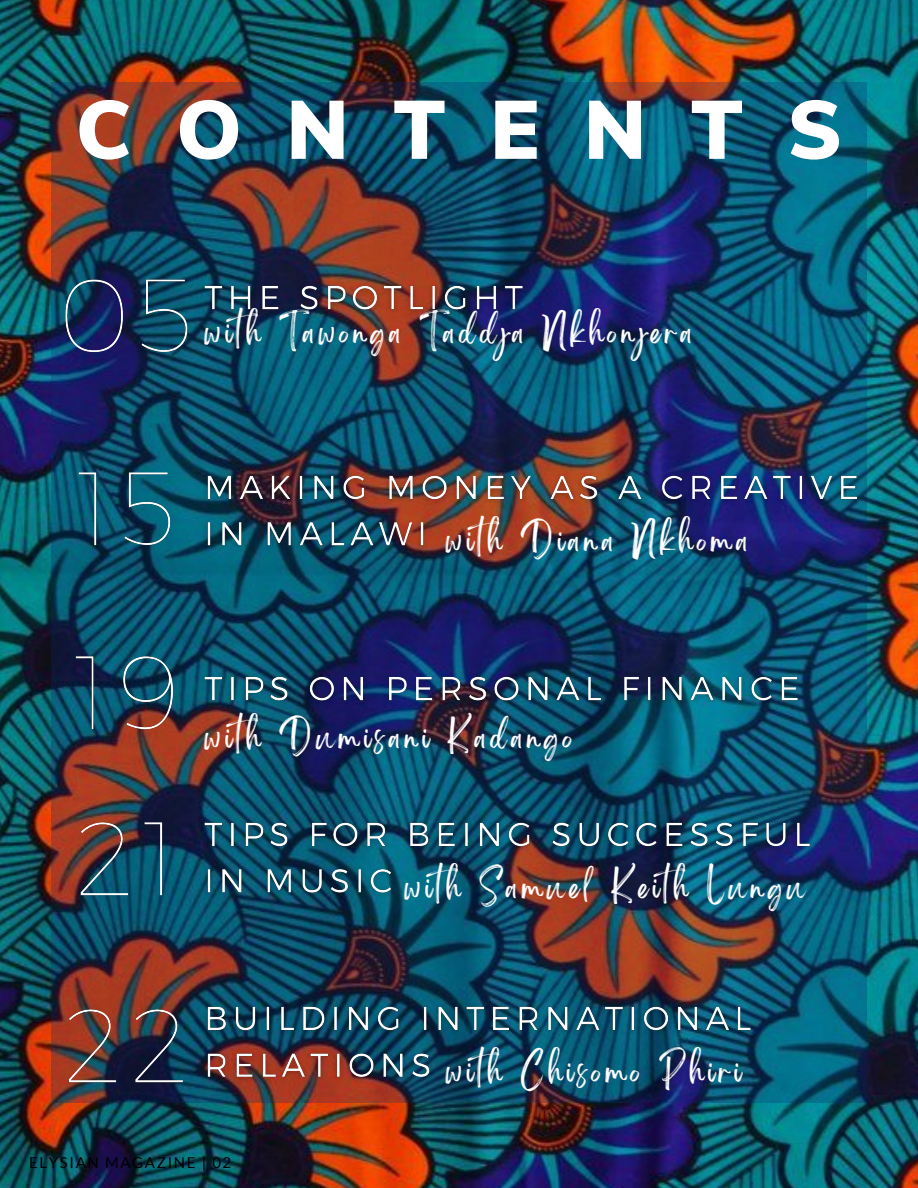
<style>
.page{position:relative;width:918px;height:1188px;background:#fff}
.page>*{position:absolute;margin:0;border:0;box-sizing:border-box;transform-origin:0 0}
.t1{font:900 82.5px "Nunito Sans";letter-spacing:.54em;color:#fff}
.t2{font:27px "Brightwall";letter-spacing:.15em;color:#fff}
.t3{font:15px "Lato";letter-spacing:.11em;color:#000}
</style>
<div class="page">
<img style="left:0;top:0;width:918px;height:1188px">
<img style="left:51px;top:83px;width:816px;height:1020px">
<img style="left:15px;top:208px;width:229px;height:212px">
<img style="left:209px;top:458px;width:665px;height:106px">
<img style="left:195px;top:268px;width:342px;height:60px">
<img style="left:51px;top:419px;width:158px;height:176px">
<img style="left:49px;top:603px;width:162px;height:175px">
<img style="left:50px;top:769px;width:160px;height:176px">
<img style="left:38px;top:957px;width:184px;height:175px">
<img style="left:195px;top:658px;width:618px;height:60px">
<img style="left:195px;top:805px;width:629px;height:106px">
<img style="left:195px;top:989px;width:571px;height:106px">
<p class="t1" style="left:76px;top:75px;width:768px">CONTENTS</p>
<p class="t2" style="left:204px;top:323px;width:489px">with Tawonga Taddja Nkhonjera</p>
<p class="t2" style="left:446px;top:531px;width:304px">with Diana Nkhoma</p>
<p class="t2" style="left:204px;top:728px;width:370px">with Dumisani Kadango</p>
<p class="t2" style="left:404px;top:878px;width:402px">with Samuel Keith Lungu</p>
<p class="t3" style="left:29px;top:1153px;width:204px">ELYSIAN MAGAZINE | 02</p>
<p class="t2" style="left:446px;top:1062px;width:297px">with Chisomo Phiri</p>
</div>
